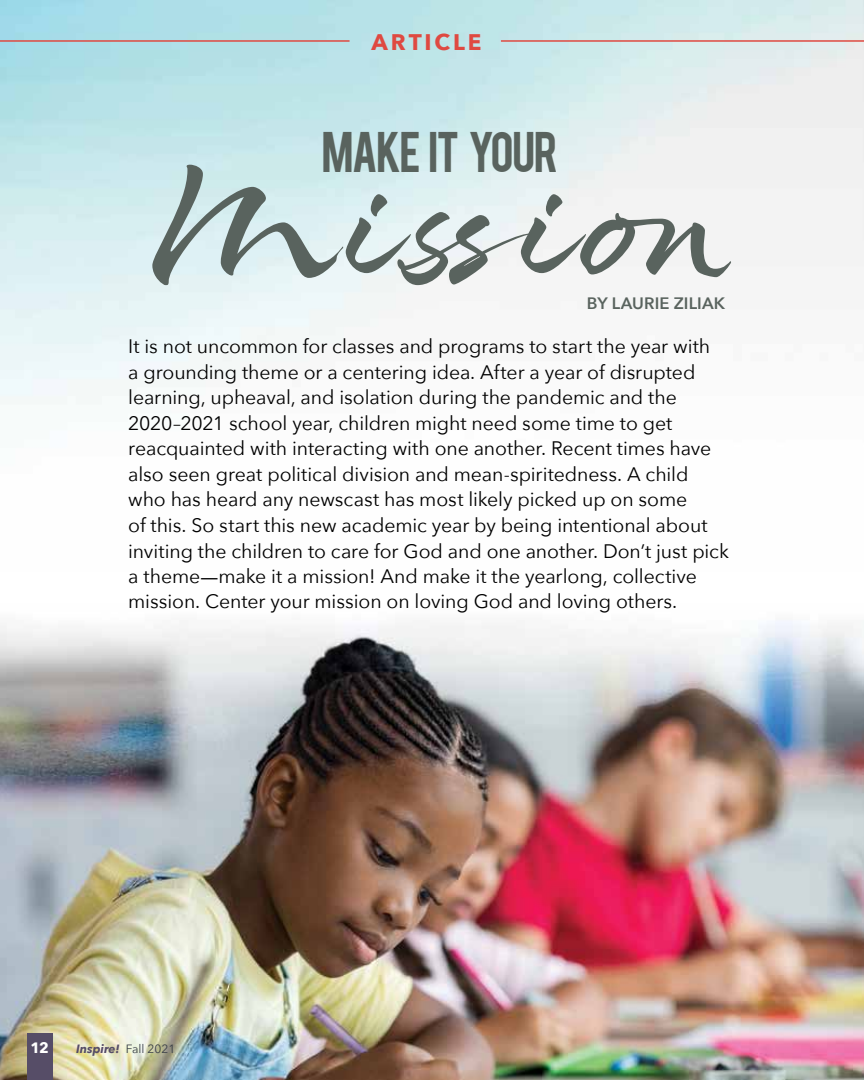
<style>
.page{position:relative;width:864px;height:1080px;background:#fff}
.page>*{position:absolute;margin:0;border:0;box-sizing:border-box;transform-origin:0 0}
.t1{font:150px "Salamat";color:#59635e}
.t2{font:45px "Bebas";letter-spacing:-.04em;color:#59635e}
.t3{font:700 22.5px "Avenir Next";letter-spacing:.13em;color:#df4941}
.t4{font:19.5px/25.5px "Avenir Next";letter-spacing:-.005em;color:#000}
.t5{font:600 16.5px "Avenir Next";letter-spacing:.01em;color:#59635e}
.t6{font:700 15px "Avenir Next";color:#fff}
.t7{font:italic 700 12px "Avenir Next";color:#564d67}
.s1{font-family:"Arial";font-size:16.5px}
.s2{font-weight:400;font-style:normal;color:#3a3f47}
</style>
<div class="page">
<img style="left:0;top:620px;width:864px;height:460px">
<hr style="left:501px;top:40px;width:363px;height:2px;background:#df4941">
<hr style="left:0;top:40px;width:350px;height:2px;background:#df4941">
<div style="left:27px;top:1034px;width:25px;height:46px;background:#564d67"></div>
<p class="t3" style="left:371px;top:22px;width:112px">ARTICLE</p>
<h2 class="t2" style="left:322px;top:120px;width:238px">MAKE IT YOUR</h2>
<h1 class="t1" style="left:145px;top:130px;width:587px">Mission</h1>
<p class="t5" style="left:587px;top:289px;width:140px">BY LAURIE ZILIAK</p>
<p class="t4" style="left:128px;top:333px;width:602px">It is not uncommon for classes and programs to start the year with<br>a grounding theme or a centering idea. After a year of disrupted learning, upheaval, and isolation during the pandemic and the 2020–2021 school year, children might need some time to get reacquainted with interacting with one another. Recent times have also seen great political division and mean-spiritedness. A child who has heard any newscast has most likely picked up on some<br>of this. So start this new academic year by being intentional about inviting the children to care for God and one another. Don’t just pick a theme<span class="s1">—</span>make it a mission! And make it the yearlong, collective mission. Center your mission on loving God and loving others.</p>
<p class="t6" style="left:30px;top:1035px;width:20px">12</p>
<p class="t7" style="left:76px;top:1039px;width:101px">Inspire! <span class="s2">Fall 2021</span></p>
</div>
